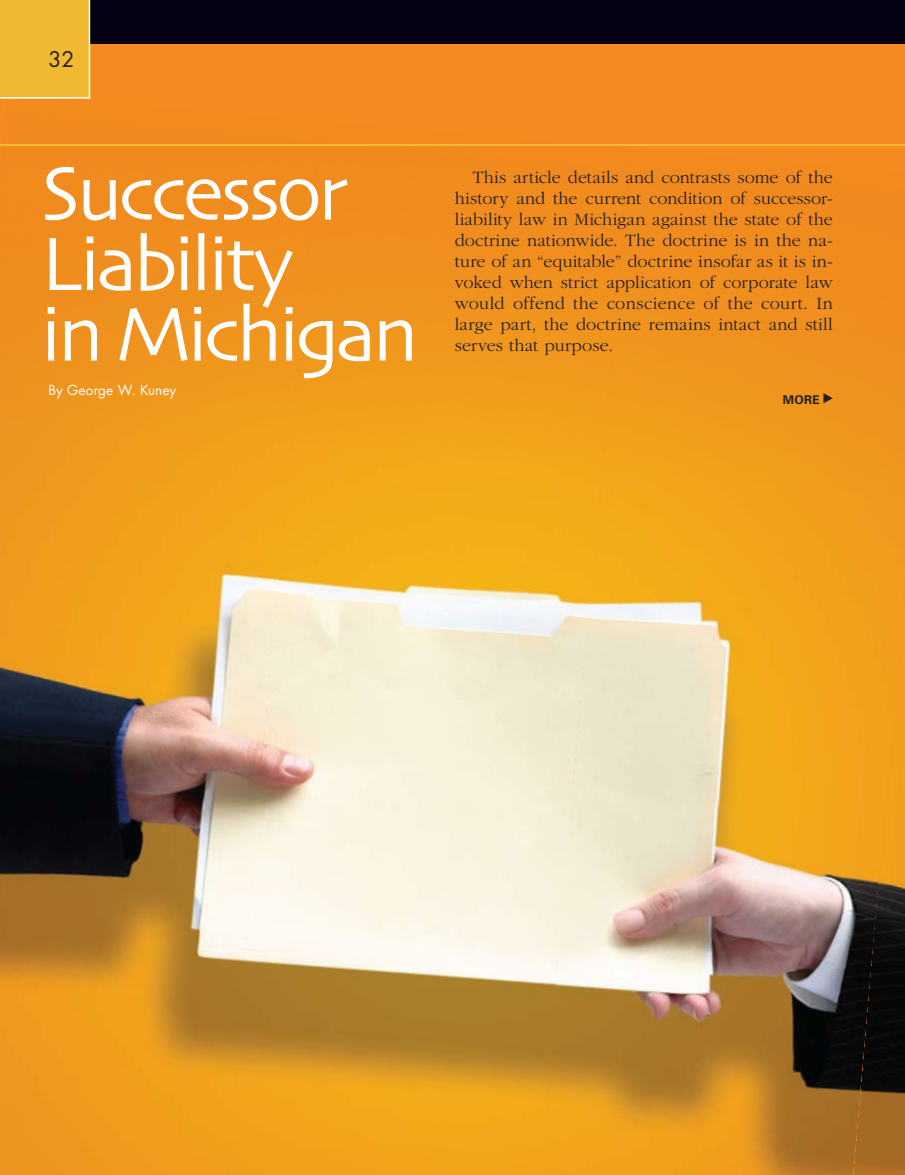
<style>
.page{position:relative;width:905px;height:1175px;background:#fff}
.page>*{position:absolute;margin:0;border:0;box-sizing:border-box;transform-origin:0 0}
.t1{font:79.5px/70.5px "Skia";letter-spacing:-.05em;color:#fff}
.t2{font:21px "Futura";color:#231f20}
.t3{font:300 18px/21px "Garamond";letter-spacing:.01em;color:#231f20;text-align:justify}
.t4{font:13.5px "Futura";letter-spacing:.015em;color:#fff}
.t5{font:700 12px "Univers";color:#231f20}
</style>
<div class="page">
<div style="left:0;top:0;width:904px;height:1174px;background:#f38b20"></div>
<img style="left:629px;top:348px;width:275px;height:122px">
<img style="left:318px;top:145px;width:311px;height:325px">
<img style="left:0;top:94px;width:318px;height:349px">
<img style="left:601px;top:470px;width:303px;height:322px">
<img style="left:290px;top:443px;width:311px;height:349px">
<img style="left:0;top:417px;width:290px;height:348px">
<img style="left:852px;top:574px;width:52px;height:600px">
<img style="left:573px;top:792px;width:311px;height:350px">
<img style="left:262px;top:765px;width:311px;height:321px">
<img style="left:0;top:742px;width:262px;height:432px">
<img style="left:0;top:742px;width:3px;height:29px">
<img style="left:228px;top:1086px;width:628px;height:88px">
<div style="left:225px;top:1140px;width:400px;height:34px;background:#f1a31b"></div>
<div style="left:0;top:0;width:904px;height:44px;background:#050013"></div>
<div style="left:0;top:0;width:90px;height:99px;background:#f1b831"></div>
<hr style="left:0;top:144px;width:904px;height:1px;background:#f1b831">
<svg style="left:823px;top:392px;width:9px;height:11px"></svg>
<p class="t2" style="left:49px;top:45px;width:27px">32</p>
<h1 class="t1" style="left:40px;top:163px;width:380px">Successor<br>Liability<br>in Michigan</h1>
<p class="t3" style="left:454px;top:167px;width:379px;text-indent:18px">This article details and contrasts some of the history and the current condition of successor&shy;liability law in Michi gan against the state of the doctrine nationwide. The doctrine is in the na&shy;ture of an “equitable” doctrine insofar as it is in&shy;voked when strict application of corporate law would offend the conscience of the court. In large part, the doctrine remains intact and still serves that purpose.</p>
<p class="t5" style="left:782px;top:392px;width:39px">MORE</p>
<p class="t4" style="left:48px;top:380px;width:129px">By George W. Kuney</p>
</div>
